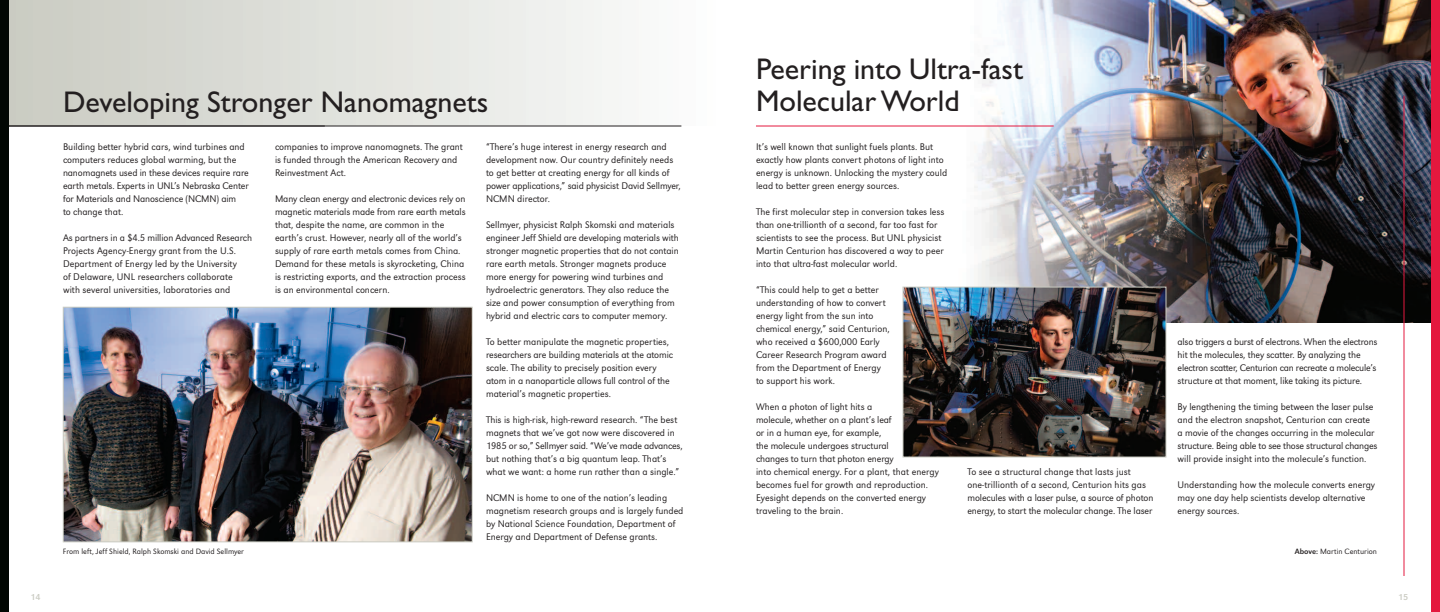
<style>
.page{position:relative;width:1440px;height:612px;background:#fff}
.page>*{position:absolute;margin:0;border:0;box-sizing:border-box;transform-origin:0 0}
.t1{font:30px/32px "Gill Sans";color:#231f20}
.t2{font:300 10px/13px "URW Grotesk T";color:#231f20}
.t3{font:300 10px/13px "URW Grotesk T";letter-spacing:-.02em;color:#231f20}
.t4{font:9px "URW Grotesk T";color:#cacbc2}
.t5{font:300 8px "URW Grotesk T";color:#231f20}
.s1{font-weight:400}
</style>
<div class="page">
<div style="left:0;top:0;width:720px;height:126px;background:linear-gradient(to right,#c9cac1,#fcfdfd)"></div>
<img style="left:952px;top:0;width:479px;height:323px">
<div style="left:1431px;top:0;width:9px;height:612px;background:#e4183e"></div>
<hr style="left:0;top:126px;width:681px;height:1px;background:#231f20">
<img style="left:65px;top:309px;width:405px;height:231px">
<div style="left:63px;top:307px;width:409px;height:235px;border:1px solid #cacbc2"></div>
<hr style="left:1404px;top:96px;width:1px;height:480px;background:#e4183e">
<hr style="left:756px;top:126px;width:298px;height:1px;background:#e4183e">
<img style="left:905px;top:289px;width:259px;height:166px">
<div style="left:0;top:0;width:9px;height:612px;background:#010703"></div>
<h1 class="t1" style="left:63px;top:88px;width:427px">Developing Stronger Nanomagnets</h1>
<p class="t2" style="left:63px;top:140px;width:187px">Building better hybrid cars, wind turbines and computers reduces global warming, but the nanomagnets used in these devices require rare earth metals. Experts in UNL’s Nebraska Center for Materials and Nanoscience (NCMN) aim<br>to change that.</p>
<p class="t2" style="left:63px;top:231px;width:191px">As partners in a $4.5 million Advanced Research Projects Agency-Energy grant from the U.S.<br>Department of Energy led by the University<br>of Delaware, UNL researchers collaborate with several universities, laboratories and</p>
<p class="t2" style="left:275px;top:140px;width:189px">companies to improve nanomagnets. The grant is funded through the American Recovery and<br>Reinvestment Act.</p>
<p class="t2" style="left:275px;top:192px;width:192px">Many clean energy and electronic devices rely on magnetic materials made from rare earth metals that, despite the name, are common in the earth’s crust. However, nearly all of the world’s supply of rare earth metals comes from China.<br>Demand for these metals is skyrocketing, China is restricting exports, and the extraction process is an environmental concern.</p>
<p class="t2" style="left:486px;top:140px;width:196px">“There’s huge interest in energy research and development now. Our country definitely needs to get better at creating energy for all kinds of power applications,” said physicist David Sellmyer, NCMN director.</p>
<p class="t2" style="left:486px;top:218px;width:194px">Sellmyer, physicist Ralph Skomski and materials engineer Jeff Shield are developing materials with stronger magnetic properties that do not contain rare earth metals. Stronger magnets produce more energy for powering wind turbines and hydroelectric generators. They also reduce the size and power consumption of everything from hybrid and electric cars to computer memory.</p>
<p class="t2" style="left:486px;top:335px;width:189px">To better manipulate the magnetic properties, researchers are building materials at the atomic scale. The ability to precisely position every atom in a nanoparticle allows full control of the material’s magnetic properties.</p>
<p class="t2" style="left:486px;top:413px;width:198px">This is high-risk, high-reward research. “The best magnets that we’ve got now were discovered in 1985 or so,” Sellmyer said. “We’ve made advances, but nothing that’s a big quantum leap. That’s what we want: a home run rather than a single.”</p>
<p class="t2" style="left:486px;top:491px;width:199px">NCMN is home to one of the nation’s leading magnetism research groups and is largely funded by National Science Foundation, Department of Energy and Department of Defense grants.</p>
<h1 class="t1" style="left:756px;top:56px;width:269px">Peering into Ultra-fast<br>MolecularWorld</h1>
<p class="t2" style="left:756px;top:140px;width:193px">It’s well known that sunlight fuels plants. But exactly how plants convert photons of light into energy is unknown. Unlocking the mystery could lead to better green energy sources.</p>
<p class="t2" style="left:756px;top:205px;width:190px">The first molecular step in conversion takes less than one-trillionth of a second, far too fast for scientists to see the process. But UNL physicist Martin Centurion has discovered a way to peer into that ultra-fast molecular world.</p>
<p class="t2" style="left:756px;top:283px;width:135px">“This could help to get a better understanding of how to convert energy light from the sun into chemical energy,” said Centurion, who received a $600,000 Early<br>Career Research Program award from the Department of Energy to support his work.</p>
<p class="t2" style="left:756px;top:400px;width:184px">When a photon of light hits a<br>molecule, whether on a plant’s leaf<br>or in a human eye, for example,<br>the molecule undergoes structural<br>changes to turn that photon energy<br>into chemical energy. For a plant, that energy becomes fuel for growth and reproduction.<br>Eyesight depends on the converted energy traveling to the brain.</p>
<p class="t2" style="left:967px;top:465px;width:187px">To see a structural change that lasts just one-trillionth of a second, Centurion hits gas molecules with a laser pulse, a source of photon energy, to start the molecular change. The laser</p>
<p class="t3" style="left:1178px;top:335px;width:201px">also triggers a burst of electrons. When the electrons hit the molecules, they scatter. By analyzing the electron scatter, Centurion can recreate a molecule’s structure at that moment, like taking its picture.</p>
<p class="t2" style="left:1178px;top:400px;width:201px">By lengthening the timing between the laser pulse and the electron snapshot, Centurion can create a movie of the changes occurring in the molecular structure. Being able to see those structural changes will provide insight into the molecule’s function.</p>
<p class="t2" style="left:1178px;top:478px;width:199px">Understanding how the molecule converts energy may one day help scientists develop alternative energy sources.</p>
<p class="t5" style="left:63px;top:547px;width:183px">From left, Jeff Shield, Ralph Skomski and David Sellmyer</p>
<p class="t5" style="left:1295px;top:547px;width:84px"><span class="s1">Above:</span> Martin Centurion</p>
<p class="t4" style="left:30px;top:591px;width:12px">14</p>
<p class="t4" style="left:1398px;top:591px;width:12px">15</p>
</div>
